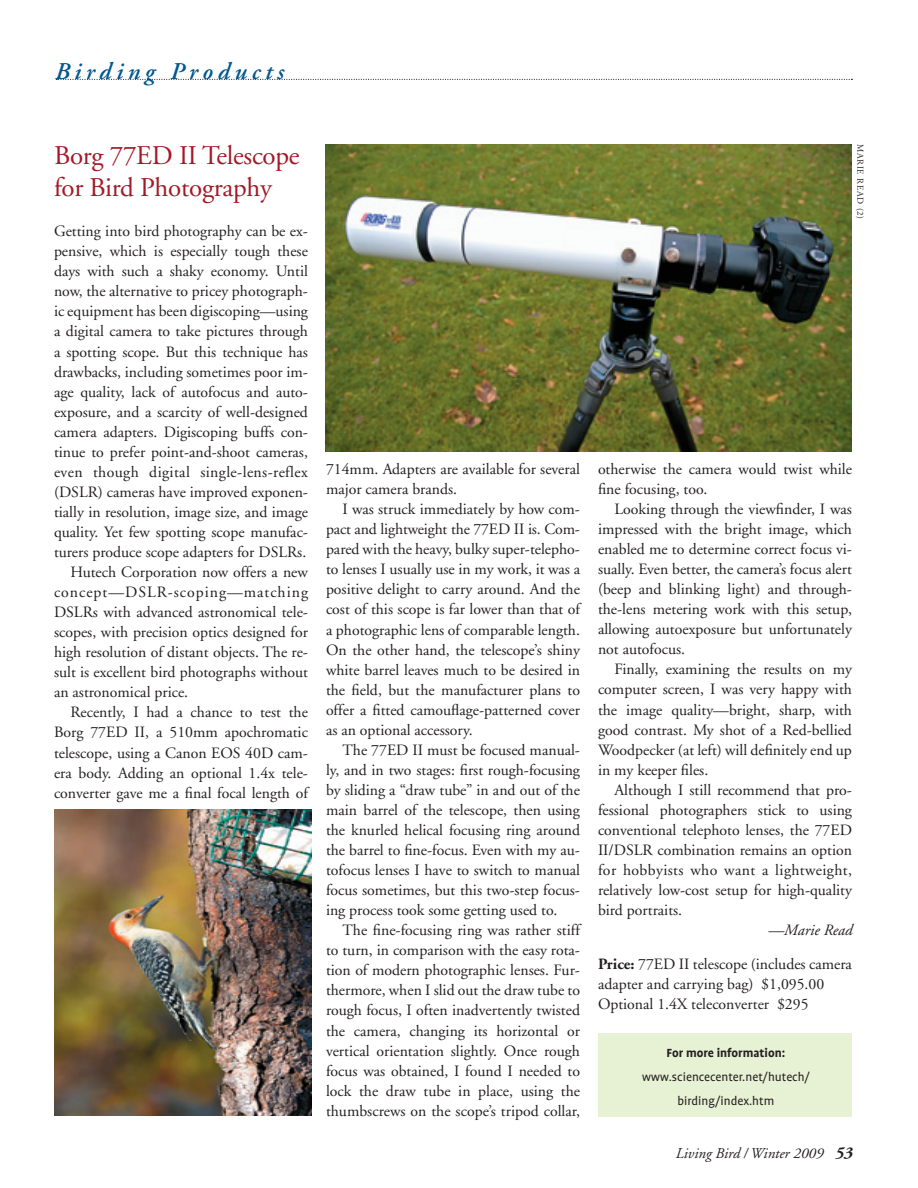
<style>
.page{position:relative;width:918px;height:1188px;background:#fff}
.page>*{position:absolute;margin:0;border:0;box-sizing:border-box;transform-origin:0 0}
.t1{font:27px/32.4px "Adobe Garamond";letter-spacing:-.01em;color:#a41927}
.t2{font:italic 600 24px "Adobe Garamond";letter-spacing:.2em;color:#015890}
.t3{font:15.75px/20.1px "Adobe Garamond";color:#231f20;text-align:justify}
.t4{font:15.75px "Adobe Garamond";letter-spacing:.025em;color:#231f20}
.t5{font:15.75px "Adobe Garamond";letter-spacing:.06em;color:#231f20}
.t6{font:italic 15px "Adobe Garamond";color:#231f20}
.t7{font:13.5px/24px "Profile";color:#231f20;text-align:center}
.t8{font:700 13.5px "Profile";color:#231f20}
.t9{font:9px "Adobe Garamond";color:#231f20}
.s1{font-style:italic}
.s2{font-weight:700}
.s3{font-weight:700;font-size:16.5px}
</style>
<div class="page">
<svg style="left:56px;top:79px;width:796px;height:1px"></svg>
<img style="left:326px;top:144px;width:526px;height:308px">
<img style="left:54px;top:810px;width:257px;height:306px">
<div style="left:598px;top:1033px;width:254px;height:84px;background:#e7f1d4"></div>
<h2 class="t2" style="left:54px;top:58px;width:231px">Birding Products</h2>
<h1 class="t1" style="left:54px;top:140px;width:247px">Borg 77ED II Telescope for Bird Photography</h1>
<p class="t3" style="left:54px;top:222px;width:256px">Getting into bird photography can be ex-</p>
<p class="t3" style="left:54px;top:242px;width:255px">pensive, which is especially tough these</p>
<p class="t3" style="left:54px;top:262px;width:256px">days with such a shaky economy. Until</p>
<p class="t3" style="left:54px;top:282px;width:255px">now, the alternative to pricey photograph-</p>
<p class="t3" style="left:54px;top:302px;width:256px">ic equipment has been digiscoping—using</p>
<p class="t3" style="left:54px;top:322px;width:255px">a digital camera to take pictures through</p>
<p class="t3" style="left:54px;top:342px;width:255px">a spotting scope. But this technique has</p>
<p class="t3" style="left:54px;top:362px;width:256px">drawbacks, including sometimes poor im-</p>
<p class="t3" style="left:54px;top:382px;width:255px">age quality, lack of autofocus and auto-</p>
<p class="t3" style="left:54px;top:402px;width:256px">exposure, and a scarcity of well-designed</p>
<p class="t3" style="left:54px;top:422px;width:256px">camera adapters. Digiscoping buffs con-</p>
<p class="t3" style="left:54px;top:442px;width:255px">tinue to prefer point-and-shoot cameras,</p>
<p class="t4" style="left:54px;top:463px;width:255px">even though digital single-lens-reflex</p>
<p class="t3" style="left:54px;top:482px;width:256px">(DSLR) cameras have improved exponen-</p>
<p class="t3" style="left:54px;top:502px;width:255px">tially in resolution, image size, and image</p>
<p class="t3" style="left:54px;top:522px;width:256px">quality. Yet few spotting scope manufac-</p>
<p class="t3" style="left:54px;top:542px;width:254px">turers produce scope adapters for DSLRs.</p>
<p class="t3" style="left:71px;top:562px;width:239px">Hutech Corporation now offers a new</p>
<p class="t5" style="left:54px;top:584px;width:256px">concept—DSLR-scoping—matching</p>
<p class="t3" style="left:54px;top:603px;width:256px">DSLRs with advanced astronomical tele-</p>
<p class="t3" style="left:54px;top:623px;width:255px">scopes, with precision optics designed for</p>
<p class="t3" style="left:54px;top:643px;width:255px">high resolution of distant objects. The re-</p>
<p class="t3" style="left:54px;top:663px;width:256px">sult is excellent bird photographs without</p>
<p class="t3" style="left:54px;top:683px;width:136px">an astronomical price.</p>
<p class="t3" style="left:71px;top:703px;width:239px">Recently, I had a chance to test the</p>
<p class="t3" style="left:54px;top:723px;width:255px">Borg 77ED II, a 510mm apochromatic</p>
<p class="t3" style="left:54px;top:743px;width:256px">telescope, using a Canon EOS 40D cam-</p>
<p class="t3" style="left:54px;top:763px;width:256px">era body. Adding an optional 1.4x tele-</p>
<p class="t3" style="left:54px;top:783px;width:255px">converter gave me a final focal length of</p>
<p class="t9" style="left:865px;top:144px;width:77px;rotate:90deg">MARIE READ (2)</p>
<p class="t3" style="left:326px;top:459px;width:256px">714mm. Adapters are available for several major camera brands.</p>
<p class="t3" style="left:326px;top:500px;width:256px;text-indent:17px">I was struck immediately by how com&shy;pact and lightweight the 77ED II is. Com&shy;pared with the heavy, bulky super-telepho&shy;to lenses I usually use in my work, it was a positive delight to carry around. And the cost of this scope is far lower than that of a photographic lens of comparable length.<br>On the other hand, the telescope’s shiny white barrel leaves much to be desired in the field, but the manufacturer plans to offer a fitted camouflage-patterned cover as an optional accessory.</p>
<p class="t3" style="left:326px;top:740px;width:256px;text-indent:17px">The 77ED II must be focused manual&shy;ly, and in two stages: first rough-focusing by sliding a “draw tube” in and out of the main barrel of the telescope, then using the knurled helical focusing ring around the barrel to fine-focus. Even with my au&shy;tofocus lenses I have to switch to manual focus sometimes, but this two-step focus&shy;ing process took some getting used to.</p>
<p class="t3" style="left:326px;top:921px;width:256px;text-indent:17px">The fine-focusing ring was rather stiff to turn, in comparison with the easy rota&shy;tion of modern photographic lenses. Fur&shy;thermore, when I slid out the draw tube to rough focus, I often inadvertently twisted the camera, changing its horizontal or vertical orientation slightly. Once rough focus was obtained, I found I needed to lock the draw tube in place, using the thumbscrews on the scope’s tripod collar,</p>
<p class="t3" style="left:598px;top:459px;width:256px">otherwise the camera would twist while fine focusing, too.</p>
<p class="t3" style="left:598px;top:499px;width:256px;text-indent:17px">Looking through the viewfinder, I was impressed with the bright image, which enabled me to determine correct focus vi&shy;sually. Even better, the camera’s focus alert (beep and blinking light) and through&shy;the-lens metering work with this setup, allowing autoexposure but unfortunately not autofocus.</p>
<p class="t3" style="left:598px;top:660px;width:256px;text-indent:17px">Finally, examining the results on my computer screen, I was very happy with the image quality—bright, sharp, with good contrast. My shot of a Red-bellied Woodpecker (at left) will definitely end up in my keeper files.</p>
<p class="t3" style="left:598px;top:780px;width:256px;text-indent:17px">Although I still recommend that pro&shy;fessional photographers stick to using conventional telephoto lenses, the 77ED II/DSLR combination remains an option for hobbyists who want a lightweight, relatively low-cost setup for high-quality bird portraits.</p>
<p class="t3" style="left:598px;top:914px;width:256px;line-height:33.6px;text-align:right"><span class="s1">—Marie Read<br></span><span class="s2">Price:</span> 77ED II telescope (includes camera</p>
<p class="t3" style="left:598px;top:974px;width:228px">adapter and carrying bag) $1,095.00<br>Optional 1.4X teleconverter $295</p>
<p class="t8" style="left:667px;top:1046px;width:120px">For more information:</p>
<p class="t7" style="left:642px;top:1065px;width:169px">www.sciencecenter.net/hutech/ birding/index.htm</p>
<p class="t6" style="left:675px;top:1145px;width:178px">Living Bird / Winter 2009 <span class="s3">53</span></p>
</div>
